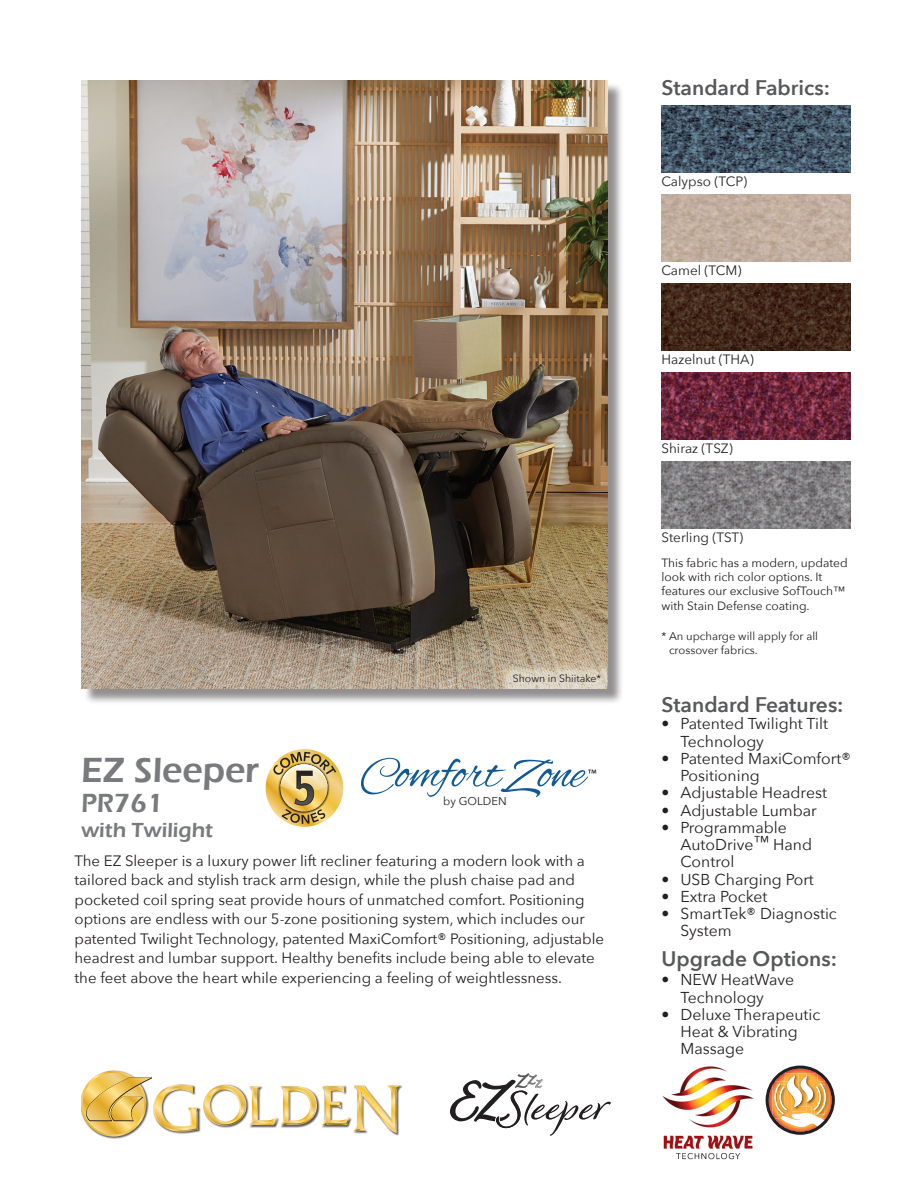
<style>
.page{position:relative;width:918px;height:1188px;background:#fff}
.page>*{position:absolute;margin:0;border:0;box-sizing:border-box;transform-origin:0 0}
.t1{font:600 36px "Eras ITC";color:#787a7d}
.t2{font:600 27px "Eras ITC";color:#787a7d}
.t3{font:600 21px "Avenir Next";color:#57585a}
.t4{font:600 21px "Eras ITC";color:#787a7d}
.t5{font:15.75px/17.2px "Avenir Next";color:#231f20}
.t6{font:15px/19.5px "Avenir Next";color:#231f20}
.t7{font:13.5px "Avenir Next";color:#231f20}
.t8{font:12px/14.4px "Avenir Next";color:#231f20}
.t9{font:11.25px/13.5px "Avenir Next";color:#231f20}
.t10{font:10.5px "Avenir Next";color:#231f20}
</style>
<div class="page">
<svg style="left:266px;top:749px;width:77px;height:78px"></svg>
<svg style="left:273px;top:752px;width:63px;height:72px;background:#c9af6d"></svg>
<svg style="left:450px;top:1073px;width:161px;height:63px"></svg>
<img style="left:104px;top:1070px;width:21px;height:69px">
<svg style="left:81px;top:1071px;width:319px;height:66px"></svg>
<svg style="left:361px;top:758px;width:235px;height:39px"></svg>
<div style="left:83px;top:83px;width:541px;height:622px;background:#231f20;opacity:.5"></div>
<img style="left:81px;top:80px;width:527px;height:608px">
<svg style="left:497px;top:660px;width:110px;height:28px;background:#cfc3af"></svg>
<svg style="left:766px;top:1066px;width:69px;height:69px"></svg>
<img style="left:662px;top:1066px;width:92px;height:94px">
<img style="left:662px;top:105px;width:188px;height:67px">
<img style="left:662px;top:194px;width:188px;height:68px">
<img style="left:662px;top:283px;width:188px;height:68px">
<img style="left:662px;top:372px;width:188px;height:68px">
<img style="left:662px;top:461px;width:188px;height:68px">
<p class="t10" style="left:513px;top:670px;width:90px">Shown in Shiitake*</p>
<p class="t1" style="left:81px;top:750px;width:180px">EZ Sleeper</p>
<p class="t2" style="left:81px;top:788px;width:84px">PR761</p>
<p class="t4" style="left:81px;top:818px;width:134px">with Twilight</p>
<p class="t6" style="left:75px;top:850px;width:531px">The EZ Sleeper is a luxury power lift recliner featuring a modern look with a tailored back and stylish track arm design, while the plush chaise pad and pocketed coil spring seat provide hours of unmatched comfort. Positioning options are endless with our 5-zone positioning system, which includes our patented Twilight Technology, patented MaxiComfort® Positioning, adjustable headrest and lumbar support. Healthy benefits include being able to elevate the feet above the heart while experiencing a feeling of weightlessness.</p>
<p class="t9" style="left:443px;top:794px;width:65px">by GOLDEN</p>
<p class="t3" style="left:662px;top:69px;width:170px">Standard Fabrics:</p>
<p class="t7" style="left:662px;top:170px;width:87px">Calypso (TCP)</p>
<p class="t7" style="left:662px;top:259px;width:82px">Camel (TCM)</p>
<p class="t7" style="left:662px;top:348px;width:94px">Hazelnut (THA)</p>
<p class="t7" style="left:662px;top:437px;width:73px">Shiraz (TSZ)</p>
<p class="t7" style="left:662px;top:526px;width:83px">Sterling (TST)</p>
<p class="t8" style="left:662px;top:555px;width:188px">This fabric has a modern, updated look with rich color options. It features our exclusive SofTouch™ with Stain Defense coating.</p>
<p class="t9" style="left:669px;top:629px;width:151px;text-indent:-8px">* An upcharge will apply for all crossover fabrics.</p>
<p class="t3" style="left:662px;top:687px;width:184px">Standard Features:</p>
<p class="t5" style="left:680px;top:714px;width:149px;text-indent:-19px">• Patented Twilight Tilt<br>Technology</p>
<p class="t5" style="left:680px;top:749px;width:172px;text-indent:-19px">• Patented MaxiComfort®<br>Positioning</p>
<p class="t5" style="left:662px;top:783px;width:167px">• Adjustable Headrest</p>
<p class="t5" style="left:662px;top:801px;width:157px">• Adjustable Lumbar</p>
<p class="t5" style="left:680px;top:818px;width:133px;text-indent:-19px">• Programmable<br>AutoDrive™ Hand<br>Control</p>
<p class="t5" style="left:662px;top:870px;width:154px">• USB Charging Port</p>
<p class="t5" style="left:662px;top:887px;width:107px">• Extra Pocket</p>
<p class="t5" style="left:680px;top:904px;width:158px;text-indent:-19px">• SmartTek® Diagnostic<br>System</p>
<p class="t3" style="left:662px;top:941px;width:177px">Upgrade Options:</p>
<p class="t5" style="left:680px;top:971px;width:115px;text-indent:-19px">• NEW HeatWave<br>Technology</p>
<p class="t5" style="left:680px;top:1005px;width:141px;text-indent:-19px">• Deluxe Therapeutic<br>Heat &amp; Vibrating<br>Massage</p>
</div>
